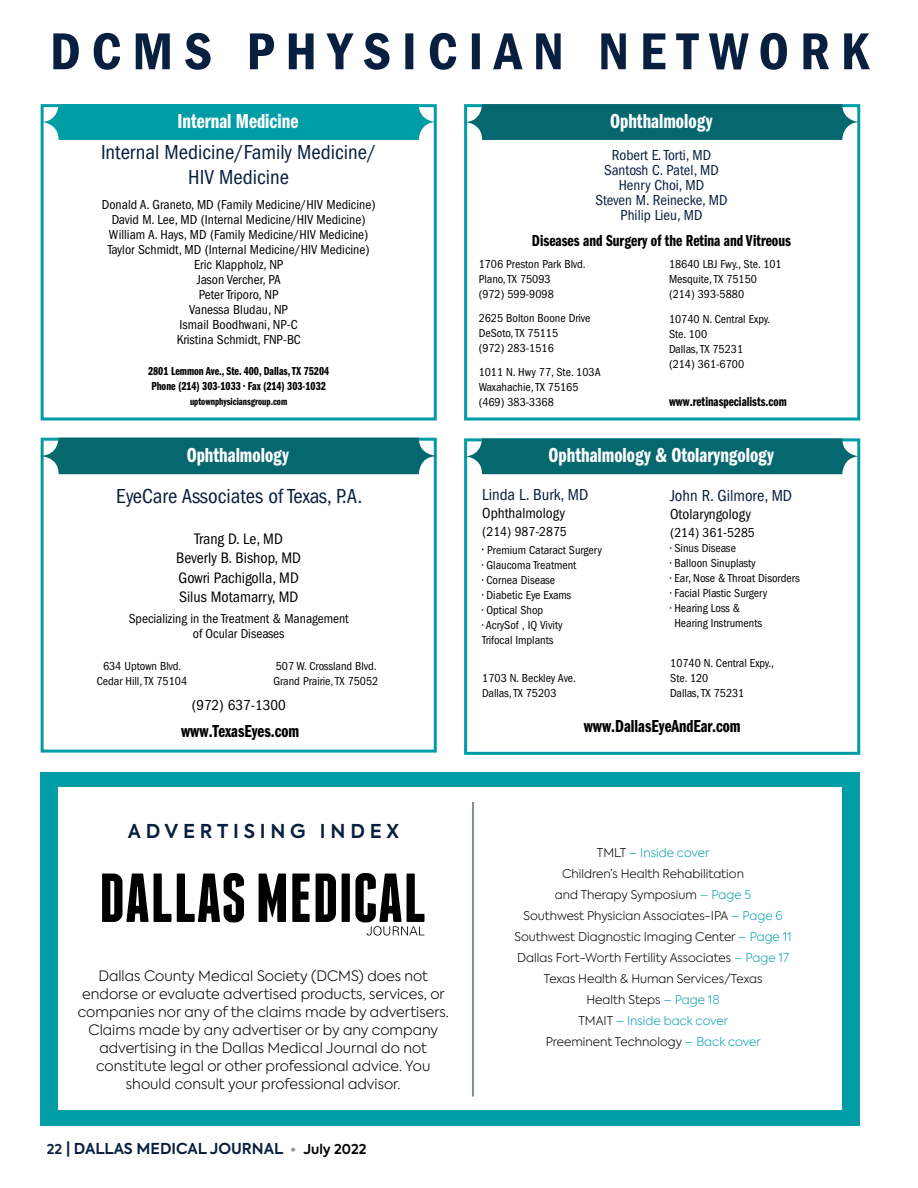
<style>
.page{position:relative;width:918px;height:1188px;background:#fff}
.page>*{position:absolute;margin:0;border:0;box-sizing:border-box;transform-origin:0 0}
.t1{font:condensed 21px/25.5px "Franklin Gothic LT Pro";color:#081f3f;text-align:center}
.t2{font:21px "Franklin Gothic LT Pro Dm Cm";color:#fff}
.t3{font:600 19.05px "Axiforma";letter-spacing:.25em;color:#081f3f}
.t4{font:18px "Franklin Gothic LT Pro Dm Cm";color:#000}
.t5{font:16.5px "Franklin Gothic LT Pro Dm Cm";color:#000}
.t6{font:condensed 16.5px "Franklin Gothic LT Pro";color:#081f3f}
.t7{font:condensed 15.75px/19.5px "Franklin Gothic LT Pro";color:#000;text-align:center}
.t8{font:condensed 15px/15px "Franklin Gothic LT Pro";color:#081f3f;text-align:center}
.t9{font:condensed 15px "Franklin Gothic LT Pro";color:#000}
.t10{font:600 15px "Axiforma";color:#081f3f}
.t11{font:300 14.25px/18px "Axiforma";color:#000;text-align:center}
.t12{font:condensed 13.5px/15px "Franklin Gothic LT Pro";color:#000;text-align:center}
.t13{font:13.5px "Franklin Gothic LT Pro Dm Cm";color:#000}
.t14{font:condensed 12px/15px "Franklin Gothic LT Pro";color:#000}
.t15{font:300 12px/21px "Axiforma";color:#000;text-align:center}
.t16{font:12px/15px "Franklin Gothic LT Pro Dm Cm";color:#000}
.t17{font:10.5px "Franklin Gothic LT Pro Dm Cm";color:#000}
.s1{font-size:13.5px}
.s2{font-size:12.75px;color:#939598}
.s3{font-size:13.5px;color:#000}
.s4{color:#009da7}
.s5{color:#0fa1ae}
</style>
<div class="page">
<div style="left:464px;top:438px;width:396px;height:317px;background:#fff;border:3px solid #009da7"></div>
<div style="left:41px;top:438px;width:396px;height:315px;background:#fff;border:3px solid #009da7"></div>
<div style="left:41px;top:104px;width:396px;height:317px;background:#fff;border:3px solid #009da7"></div>
<div style="left:41px;top:104px;width:396px;height:36px;background:#009da7;border-radius:18px"></div>
<div style="left:464px;top:438px;width:396px;height:36px;background:#05686f;border-radius:18px"></div>
<div style="left:464px;top:104px;width:396px;height:317px;background:#fff;border:3px solid #009da7"></div>
<div style="left:464px;top:104px;width:396px;height:36px;background:#05686f;border-radius:18px"></div>
<svg style="left:53px;top:33px;width:817px;height:37px"></svg>
<div style="left:41px;top:772px;width:819px;height:354px;background:#009da7"></div>
<div style="left:58px;top:788px;width:783px;height:322px;background:#fff"></div>
<svg style="left:102px;top:873px;width:322px;height:63px"></svg>
<hr style="left:473px;top:802px;width:1px;height:295px;background:#081f3f">
<div style="left:41px;top:438px;width:396px;height:36px;background:#05686f;border-radius:18px"></div>
<h1 class="t2" style="left:177px;top:109px;width:122px">Internal Medicine</h1>
<h1 class="t1" style="left:101px;top:139px;width:277px">Internal Medicine/Family Medicine/<br>HIV Medicine</h1>
<p class="t12" style="left:102px;top:197px;width:275px">Donald A. Graneto, MD (Family Medicine/HIV Medicine)<br>David M. Lee, MD (Internal Medicine/HIV Medicine)<br>William A. Hays, MD (Family Medicine/HIV Medicine)<br>Taylor Schmidt, MD (Internal Medicine/HIV Medicine)<br>Eric Klappholz, NP<br>Jason Vercher, PA<br>Peter Triporo, NP<br>Vanessa Bludau, NP<br>Ismail Boodhwani, NP-C<br>Kristina Schmidt, FNP-BC</p>
<p class="t16" style="left:148px;top:364px;width:183px">2801 Lemmon Ave., Ste. 400, Dallas, TX 75204<br>Phone (214) 303-1033 • Fax (214) 303-1032</p>
<p class="t17" style="left:190px;top:396px;width:99px">uptownphysiciansgroup.com</p>
<h1 class="t2" style="left:187px;top:443px;width:104px">Ophthalmology</h1>
<h1 class="t1" style="left:116px;top:484px;width:248px">EyeCare Associates of Texas, P.A.</h1>
<h3 class="t7" style="left:176px;top:529px;width:126px">Trang D. Le, MD<br>Beverly B. Bishop, MD<br>Gowri Pachigolla, MD<br>Silus Motamarry, MD</h3>
<p class="t12" style="left:129px;top:611px;width:222px">Specializing in the Treatment &amp; Management of Ocular Diseases</p>
<p class="t14" style="left:97px;top:659px;width:92px;text-align:center">634 Uptown Blvd.<br>Cedar Hill, TX 75104</p>
<p class="t14" style="left:273px;top:659px;width:106px">507 W. Crossland Blvd.<br>Grand Prairie, TX 75052</p>
<p class="t9" style="left:192px;top:696px;width:95px">(972) 637-1300</p>
<h3 class="t4" style="left:181px;top:721px;width:120px">www.TexasEyes.com</h3>
<h1 class="t2" style="left:610px;top:109px;width:104px">Ophthalmology</h1>
<p class="t8" style="left:595px;top:147px;width:134px">Robert E. Torti, MD<br>Santosh C. Patel, MD<br>Henry Choi, MD<br>Steven M. Reinecke, MD<br>Philip Lieu, MD</p>
<h3 class="t5" style="left:532px;top:232px;width:261px">Diseases and Surgery of the Retina and Vitreous</h3>
<p class="t14" style="left:479px;top:257px;width:109px">1706 Preston Park Blvd.<br>Plano, TX 75093<br>(972) 599-9098</p>
<p class="t14" style="left:479px;top:311px;width:113px">2625 Bolton Boone Drive<br>DeSoto, TX 75115<br>(972) 283-1516</p>
<p class="t14" style="left:479px;top:365px;width:123px">1011 N. Hwy 77, Ste. 103A<br>Waxahachie, TX 75165 (469) 383-3368</p>
<p class="t14" style="left:669px;top:257px;width:114px">18640 LBJ Fwy., Ste. 101<br>Mesquite, TX 75150 (214) 393-5880</p>
<p class="t14" style="left:669px;top:311px;width:102px">10740 N. Central Expy.<br>Ste. 100<br>Dallas, TX 75231 (214) 361-6700</p>
<p class="t13" style="left:669px;top:394px;width:119px">www.retinaspecialists.com</p>
<h1 class="t2" style="left:549px;top:444px;width:227px">Ophthalmology &amp; Otolaryngology</h1>
<h3 class="t6" style="left:482px;top:486px;width:108px">Linda L. Burk, MD</h3>
<p class="t9" style="left:482px;top:505px;width:84px">Ophthalmology</p>
<p class="t12" style="left:482px;top:524px;width:86px">(214) 987-2875</p>
<p class="t14" style="left:482px;top:543px;width:121px"><span class="s1">•</span> Premium Cataract Surgery</p>
<p class="t14" style="left:482px;top:558px;width:96px">• Glaucoma Treatment</p>
<p class="t14" style="left:482px;top:573px;width:74px">• Cornea Disease</p>
<p class="t14" style="left:482px;top:588px;width:90px">• Diabetic Eye Exams</p>
<p class="t14" style="left:482px;top:603px;width:62px">• Optical Shop</p>
<p class="t14" style="left:482px;top:618px;width:82px">• AcrySof , IQ Vivity<br>Trifocal Implants</p>
<p class="t14" style="left:482px;top:670px;width:95px">1703 N. Beckley Ave.<br>Dallas, TX 75203</p>
<h3 class="t6" style="left:670px;top:487px;width:124px">John R. Gilmore, MD</h3>
<p class="t9" style="left:670px;top:506px;width:82px">Otolaryngology</p>
<p class="t12" style="left:670px;top:525px;width:86px">(214) 361-5285</p>
<p class="t14" style="left:670px;top:541px;width:67px">• Sinus Disease</p>
<p class="t14" style="left:670px;top:556px;width:87px">• Balloon Sinuplasty</p>
<p class="t14" style="left:670px;top:571px;width:131px">• Ear, Nose &amp; Throat Disorders</p>
<p class="t14" style="left:670px;top:586px;width:98px">• Facial Plastic Surgery</p>
<p class="t14" style="left:674px;top:601px;width:89px;text-indent:-4px">• Hearing Loss &amp;<br>Hearing Instruments</p>
<p class="t14" style="left:670px;top:656px;width:105px">10740 N. Central Expy.,<br>Ste. 120<br>Dallas, TX 75231</p>
<h3 class="t4" style="left:584px;top:716px;width:158px">www.DallasEyeAndEar.com</h3>
<h2 class="t3" style="left:128px;top:819px;width:273px">ADVERTISING INDEX</h2>
<p class="t11" style="left:78px;top:967px;width:373px">Dallas County Medical Society (DCMS) does not endorse or evaluate advertised products, services, or companies nor any of the claims made by advertisers.<br>Claims made by any advertiser or by any company advertising in the Dallas Medical Journal do not constitute legal or other professional advice. You should consult your professional advisor.</p>
<p class="t10" style="left:47px;top:1139px;width:321px"><span class="s1">22</span> | DALLAS MEDICAL JOURNAL <span class="s2">•</span> <span class="s3">July 2022</span></p>
<p class="t15" style="left:514px;top:842px;width:279px">TMLT <span class="s4">–</span> <span class="s5">Inside cover<br></span>Children’s Health Rehabilitation<br>and Therapy Symposium <span class="s5">– Page 5<br></span>Southwest Physician Associates-IPA <span class="s4">–</span> <span class="s5">Page 6<br></span>Southwest Diagnostic Imaging Center <span class="s5">– Page 11<br></span>Dallas Fort-Worth Fertility Associates <span class="s4">–</span> <span class="s5">Page 17<br></span>Texas Health &amp; Human Services/Texas<br>Health Steps <span class="s4">–</span> <span class="s5">Page 18<br></span>TMAIT <span class="s4">–</span> <span class="s5">Inside back cover<br></span>Preeminent Technology <span class="s4">–</span> <span class="s5">Back cover</span></p>
</div>
